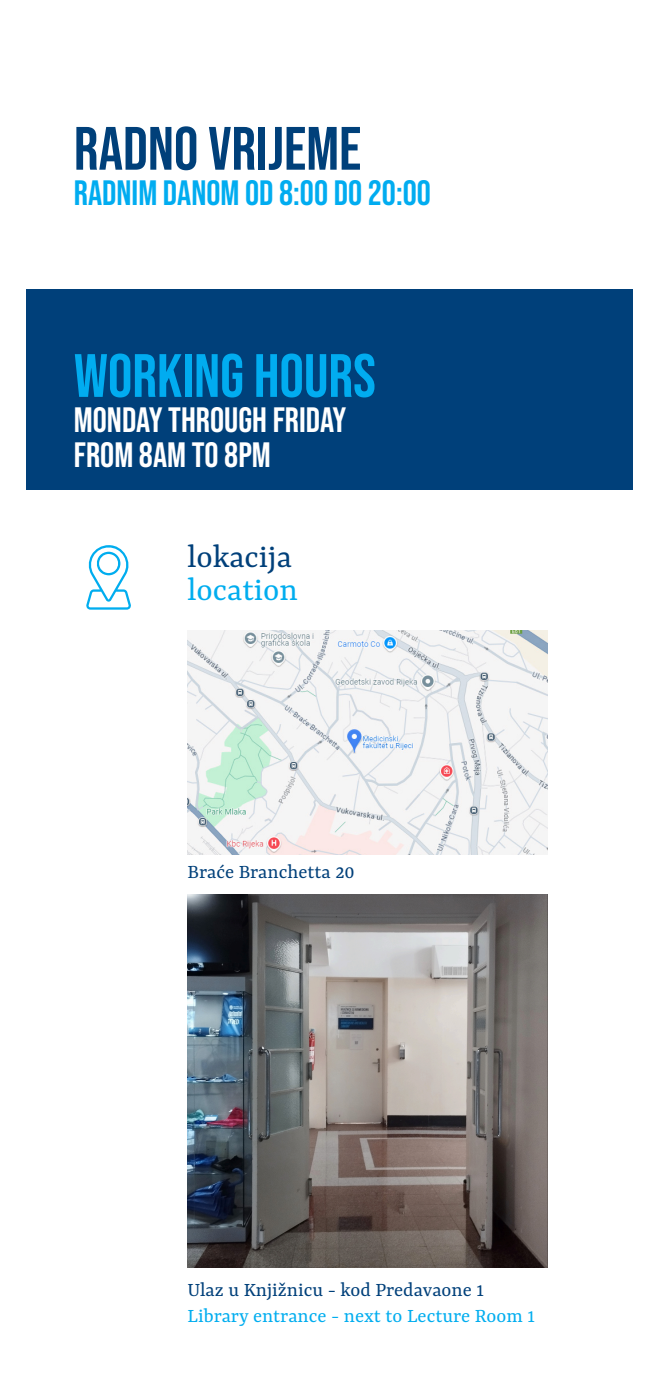
<style>
.page{position:relative;width:658px;height:1395px;background:#fff}
.page>*{position:absolute;margin:0;border:0;box-sizing:border-box;transform-origin:0 0}
.t1{font:61.05px "Bebas Neue";color:#00407a}
.t2{font:61.05px "Bebas Neue";color:#01acf0}
.t3{font:35.25px/35.2px "Bebas Neue";color:#fff}
.t4{font:35.25px "Bebas Neue";color:#01acf0}
.t5{font:34.8px "Yrsa";color:#00407a}
.t6{font:34.8px "Yrsa";color:#00adef}
.t7{font:21.15px "Yrsa";color:#00407a}
.t8{font:21.15px "Yrsa";color:#00adef}
</style>
<div class="page">
<div style="left:26px;top:289px;width:606px;height:201px;background:#00407a"></div>
<svg style="left:86px;top:545px;width:45px;height:65px"></svg>
<img style="left:187px;top:894px;width:360px;height:373px">
<img style="left:187px;top:631px;width:360px;height:224px">
<h1 class="t1" style="left:74px;top:114px;width:289px">RADNO VRIJEME</h1>
<h2 class="t4" style="left:74px;top:173px;width:358px">RADNIM DANOM OD 8:00 DO 20:00</h2>
<h1 class="t2" style="left:74px;top:341px;width:303px">WORKING HOURS</h1>
<h2 class="t3" style="left:74px;top:402px;width:274px">MONDAY THROUGH FRIDAY<br>FROM 8AM TO 8PM</h2>
<h3 class="t5" style="left:187px;top:537px;width:106px">lokacija</h3>
<h3 class="t6" style="left:187px;top:569px;width:112px">location</h3>
<p class="t7" style="left:187px;top:860px;width:169px">Braće Branchetta 20</p>
<p class="t7" style="left:187px;top:1277px;width:297px">Ulaz u Knjižnicu - kod Predavaone 1</p>
<p class="t8" style="left:187px;top:1303px;width:348px">Library entrance - next to Lecture Room 1</p>
</div>
